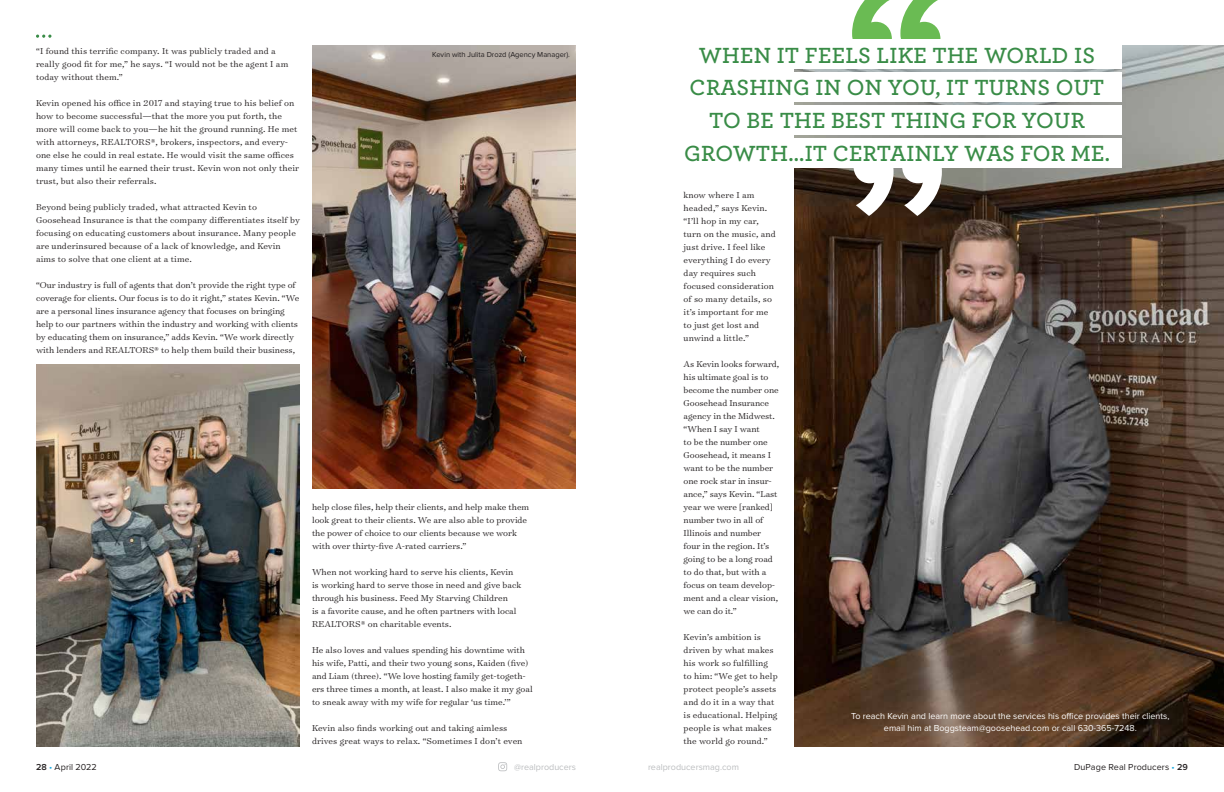
<style>
.page{position:relative;width:1224px;height:792px;background:#fff}
.page>*{position:absolute;margin:0;border:0;box-sizing:border-box;transform-origin:0 0}
.t1{font:700 238.3px "Proxima Nova";color:#6abb53}
.t2{font:700 238.3px "Proxima Nova";color:#fff}
.t3{font:600 23px/32.7px "Archer Pro";letter-spacing:.01em;color:#398c47;text-align:center}
.t4{font:300 9.8px/13px "Surveyor Text";color:#231f20}
.t5{font:9px/13px "Proxima Nova";color:#fff;text-align:center}
.t6{font:9px "Proxima Nova";letter-spacing:.01em;color:#231f20}
.t7{font:9px "Proxima Nova";color:#bcbec0}
.t8{font:7.5px "Proxima Nova";color:#231f20}
.s1{font-weight:600}
.s2{color:#19a8e0}
</style>
<div class="page">
<svg style="left:498px;top:762px;width:9px;height:9px"></svg>
<img style="left:795px;top:45px;width:429px;height:702px">
<img style="left:312px;top:45px;width:264px;height:443px">
<img style="left:36px;top:364px;width:264px;height:383px">
<svg style="left:36px;top:35px;width:15px;height:3px"></svg>
<div style="left:672px;top:40px;width:450px;height:29px;background:#fff"></div>
<div style="left:672px;top:73px;width:450px;height:29px;background:#fff"></div>
<div style="left:672px;top:106px;width:450px;height:29px;background:#fff"></div>
<div style="left:672px;top:139px;width:450px;height:29px;background:#fff"></div>
<p class="t4" style="left:36px;top:44px;width:254px">“I found this terrific company. It was publicly traded and a really good fit for me,” he says. “I would not be the agent I am today without them.”</p>
<p class="t4" style="left:36px;top:96px;width:265px">Kevin opened his office in 2017 and staying true to his belief on how to become successful—that the more you put forth, the more will come back to you—he hit the ground running. He met with attorneys, REALTORS®, brokers, inspectors, and every&shy;one else he could in real estate. He would visit the same offices many times until he earned their trust. Kevin won not only their trust, but also their referrals.</p>
<p class="t4" style="left:36px;top:200px;width:266px">Beyond being publicly traded, what attracted Kevin to Goosehead Insurance is that the company differentiates itself by focusing on educating customers about insurance. Many people are underinsured because of a lack of knowledge, and Kevin aims to solve that one client at a time.</p>
<p class="t4" style="left:36px;top:278px;width:265px">“Our industry is full of agents that don’t provide the right type of coverage for clients. Our focus is to do it right,” states Kevin. “We are a personal lines insurance agency that focuses on bringing help to our partners within the industry and working with clients by educating them on insurance,” adds Kevin. “We work directly with lenders and REALTORS® to help them build their business,</p>
<p class="t8" style="left:432px;top:50px;width:139px">Kevin with Julita Drozd (Agency Manager).</p>
<p class="t4" style="left:312px;top:500px;width:219px">help close files, help their clients, and help make them look great to their clients. We are also able to provide the power of choice to our clients because we work with over thirty-five A-rated carriers.”</p>
<p class="t4" style="left:312px;top:565px;width:211px">When not working hard to serve his clients, Kevin is working hard to serve those in need and give back through his business. Feed My Starving Children<br>is a favorite cause, and he often partners with local REALTORS® on charitable events.</p>
<p class="t4" style="left:312px;top:643px;width:222px">He also loves and values spending his downtime with his wife, Patti, and their two young sons, Kaiden (five) and Liam (three). “We love hosting family get-togeth&shy;ers three times a month, at least. I also make it my goal to sneak away with my wife for regular ‘us time.’”</p>
<p class="t4" style="left:312px;top:721px;width:212px">Kevin also finds working out and taking aimless drives great ways to relax. “Sometimes I don’t even</p>
<h1 class="t1" style="left:952px;top:85px;width:111px;rotate:-180deg">”</h1>
<h2 class="t3" style="left:684px;top:38px;width:427px">WHEN IT FEELS LIKE THE WORLD IS<br>CRASHING IN ON YOU, IT TURNS OUT<br>TO BE THE BEST THING FOR YOUR<br>GROWTH...IT CERTAINLY WAS FOR ME.</h2>
<h1 class="t2" style="left:842px;top:120px;width:111px">”</h1>
<p class="t4" style="left:684px;top:188px;width:94px">know where I am headed,” says Kevin. “I’ll hop in my car, turn on the music, and just drive. I feel like everything I do every day requires such focused consideration of so many details, so it’s important for me to just get lost and unwind a little.”</p>
<p class="t4" style="left:684px;top:357px;width:97px">As Kevin looks forward, his ultimate goal is to become the number one<br>Goosehead Insurance agency in the Midwest. “When I say I want<br>to be the number one<br>Goosehead, it means I want to be the number one rock star in insur&shy;ance,” says Kevin. “Last year we were [ranked] number two in all of<br>Illinois and number four in the region. It’s going to be a long road to do that, but with a focus on team develop&shy;ment and a clear vision, we can do it.”</p>
<p class="t4" style="left:684px;top:630px;width:96px">Kevin’s ambition is driven by what makes his work so fulfilling to him: “We get to help protect people’s assets and do it in a way that is educational. Helping people is what makes the world go round.”</p>
<p class="t5" style="left:851px;top:709px;width:320px">To reach Kevin and learn more about the services his office provides their clients, email him at Boggsteam@goosehead.com or call 630-365-7248.</p>
<p class="t6" style="left:36px;top:762px;width:62px"><span class="s1">28</span> <span class="s2">•</span> April 2022</p>
<p class="t7" style="left:514px;top:762px;width:63px">@realproducers</p>
<p class="t7" style="left:648px;top:762px;width:92px">realproducersmag.com</p>
<p class="t6" style="left:1074px;top:762px;width:115px">DuPage Real Producers <span class="s2">•</span> <span class="s1">29</span></p>
</div>
